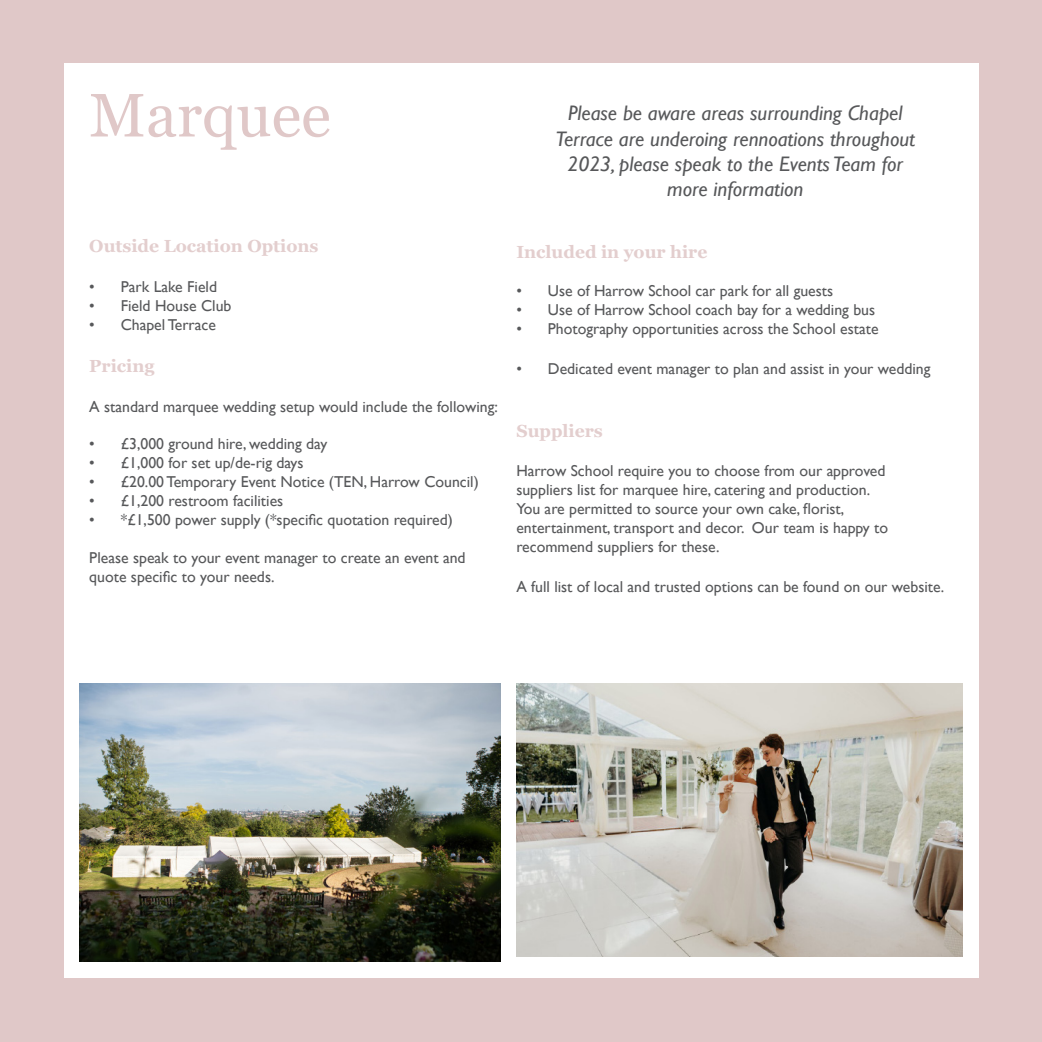
<style>
.page{position:relative;width:1042px;height:1042px;background:#e0c8c8}
.page>*{position:absolute;margin:0;border:0;box-sizing:border-box;transform-origin:0 0}
.t1{font:61.25px "Georgia";color:#e0c8c8}
.t2{font:italic 21px/25.2px "Gill Sans";color:#57585a;text-align:center}
.t3{font:700 17.5px "Georgia";color:#e3cece}
.t4{font:15.75px/18.9px "Gill Sans";color:#57585a}
</style>
<div class="page">
<div style="left:64px;top:64px;width:914px;height:914px;background:#fff"></div>
<img style="left:516px;top:683px;width:446px;height:274px">
<img style="left:79px;top:683px;width:422px;height:278px">
<p class="t1" style="left:89px;top:78px;width:243px">Marquee</p>
<p class="t3" style="left:89px;top:235px;width:231px">Outside Location Options</p>
<p class="t4" style="left:89px;top:277px;width:129px">• Park Lake Field</p>
<p class="t4" style="left:89px;top:296px;width:144px">• Field House Club</p>
<p class="t4" style="left:89px;top:315px;width:128px">• Chapel Terrace</p>
<p class="t3" style="left:89px;top:354px;width:67px">Pricing</p>
<p class="t4" style="left:89px;top:397px;width:410px">A standard marquee wedding setup would include the following:</p>
<p class="t4" style="left:89px;top:435px;width:239px">• £3,000 ground hire, wedding day</p>
<p class="t4" style="left:89px;top:454px;width:216px">• £1,000 for set up/de-rig days</p>
<p class="t4" style="left:89px;top:473px;width:391px">• £20.00 Temporary Event Notice (TEN, Harrow Council)</p>
<p class="t4" style="left:89px;top:492px;width:195px">• £1,200 restroom facilities</p>
<p class="t4" style="left:89px;top:510px;width:365px">• *£1,500 power supply (*specific quotation required)</p>
<p class="t4" style="left:89px;top:548px;width:378px">Please speak to your event manager to create an event and quote specific to your needs.</p>
<p class="t2" style="left:555px;top:101px;width:361px">Please be aware areas surrounding Chapel Terrace are underoing rennoations throughout 2023, please speak to the Events Team for more information</p>
<p class="t3" style="left:516px;top:241px;width:192px">Included in your hire</p>
<p class="t4" style="left:516px;top:281px;width:318px">• Use of Harrow School car park for all guests</p>
<p class="t4" style="left:516px;top:300px;width:360px">• Use of Harrow School coach bay for a wedding bus</p>
<p class="t4" style="left:516px;top:319px;width:364px">• Photography opportunities across the School estate</p>
<p class="t4" style="left:516px;top:359px;width:415px">• Dedicated event manager to plan and assist in your wedding</p>
<p class="t3" style="left:516px;top:419px;width:88px">Suppliers</p>
<p class="t4" style="left:516px;top:462px;width:371px">Harrow School require you to choose from our approved suppliers list for marquee hire, catering and production.</p>
<p class="t4" style="left:516px;top:500px;width:373px">You are permitted to source your own cake, florist, entertainment, transport and decor. Our team is happy to recommend suppliers for these.</p>
<p class="t4" style="left:516px;top:577px;width:429px">A full list of local and trusted options can be found on our website.</p>
</div>
